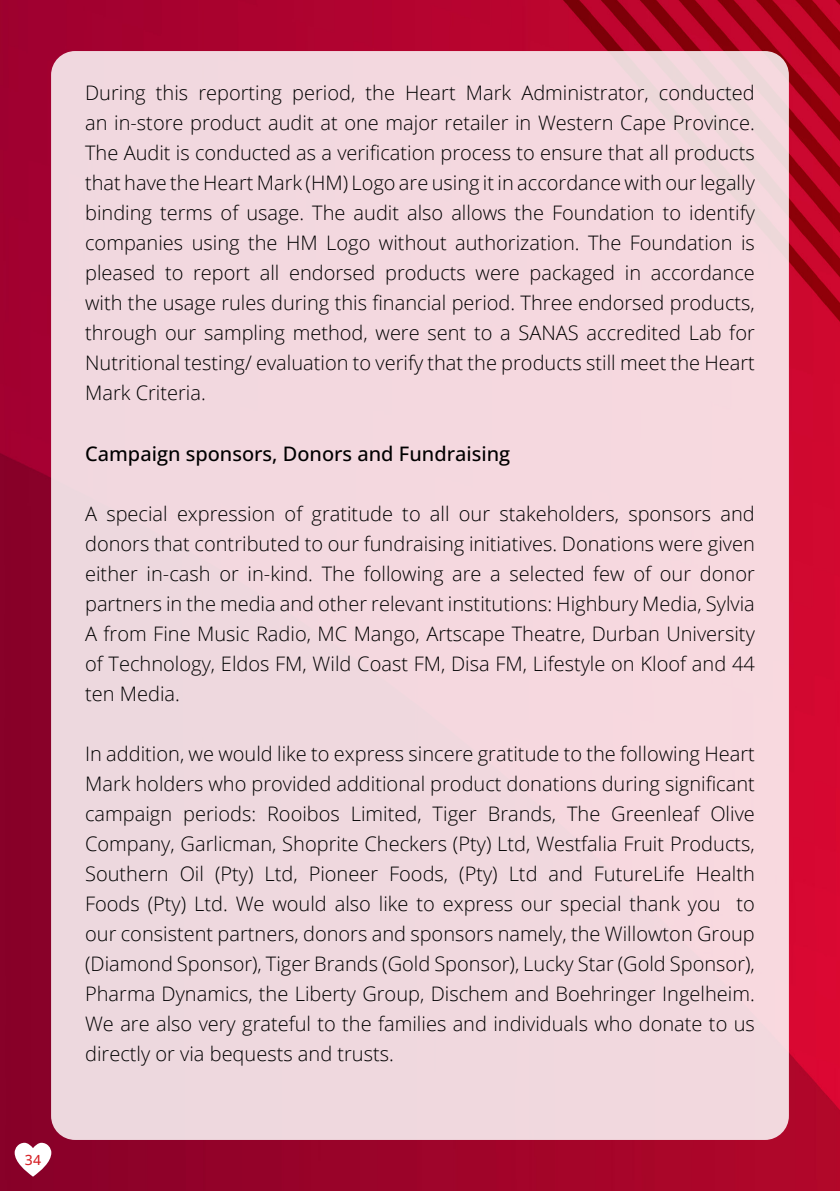
<style>
.page{position:relative;width:840px;height:1191px;background:#fff}
.page>*{position:absolute;margin:0;border:0;box-sizing:border-box;transform-origin:0 0}
.body{font:300 20px/30px "Open Sans";color:#000;text-align:justify}
.body-2{font:500 20px "Open Sans";color:#000}
.t1{font:500 14px "Open Sans";color:#d62328}
</style>
<div class="page">
<img style="left:0;top:0;width:839px;height:1191px">
<div style="left:51px;top:51px;width:737px;height:1089px;background:#f2d8df;border-radius:24px"></div>
<svg style="left:15px;top:1142px;width:36px;height:34px"></svg>
<p class="t1" style="left:25px;top:1150px;width:18px">34</p>
<p class="body" style="left:85px;top:78px;width:670px">During this reporting period, the Heart Mark Administrator, conducted an in-store product audit at one major retailer in Western Cape Province.<br>The Audit is conducted as a verification process to ensure that all products that have the Heart Mark (HM) Logo are using it in accordance with our legally binding terms of usage. The audit also allows the Foundation to identify companies using the HM Logo without authorization. The Foundation is pleased to report all endorsed products were packaged in accordance with the usage rules during this financial period. Three endorsed products, through our sampling method, were sent to a SANAS accredited Lab for Nutritional testing/ evaluation to verify that the products still meet the Heart Mark Criteria.</p>
<p class="body-2" style="left:85px;top:439px;width:426px">Campaign sponsors, Donors and Fundraising</p>
<p class="body" style="left:85px;top:498px;width:670px">A special expression of gratitude to all our stakeholders, sponsors and donors that contributed to our fundraising initiatives. Donations were given either in-cash or in-kind. The following are a selected few of our donor partners in the media and other relevant institutions: Highbury Media, Sylvia A from Fine Music Radio, MC Mango, Artscape Theatre, Durban University of Technology, Eldos FM, Wild Coast FM, Disa FM, Lifestyle on Kloof and 44 ten Media.</p>
<p class="body" style="left:85px;top:738px;width:671px">In addition, we would like to express sincere gratitude to the following Heart Mark holders who provided additional product donations during significant campaign periods: Rooibos Limited, Tiger Brands, The Greenleaf Olive Company, Garlicman, Shoprite Checkers (Pty) Ltd, Westfalia Fruit Products, Southern Oil (Pty) Ltd, Pioneer Foods, (Pty) Ltd and FutureLife Health Foods (Pty) Ltd. We would also like to express our special thank you to our consistent partners, donors and sponsors namely, the Willowton Group (Diamond Sponsor), Tiger Brands (Gold Sponsor), Lucky Star (Gold Sponsor), Pharma Dynamics, the Liberty Group, Dischem and Boehringer Ingelheim.<br>We are also very grateful to the families and individuals who donate to us directly or via bequests and trusts.</p>
</div>
